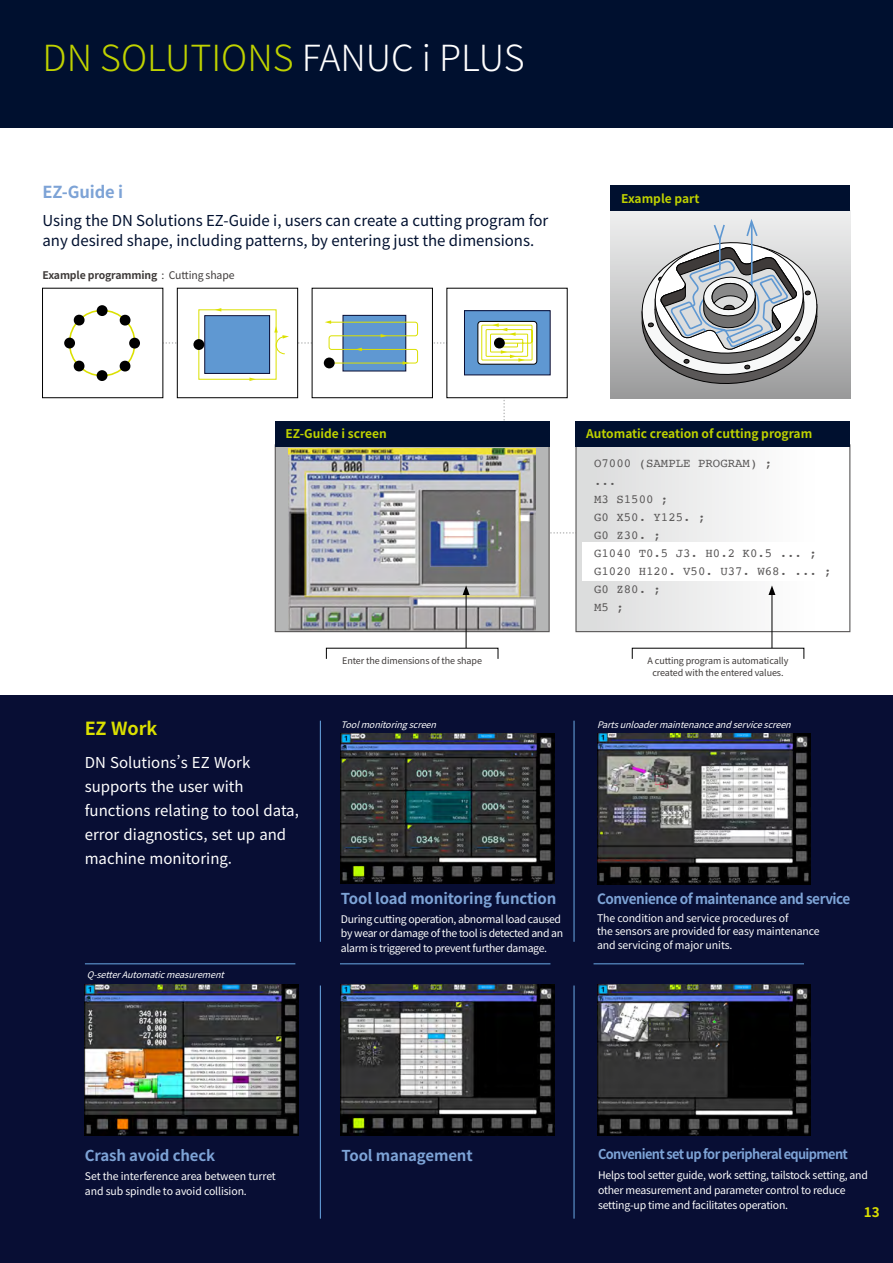
<style>
.page{position:relative;width:893px;height:1263px;background:#fff}
.page>*{position:absolute;margin:0;border:0;box-sizing:border-box;transform-origin:0 0}
.t1{font:300 36px "Noto Sans KR";color:#bfd200}
.t2{font:700 18px "Noto Sans KR";letter-spacing:-.01em;color:#dbe000}
.t3{font:700 16.5px "Noto Sans KR";letter-spacing:-.01em;color:#7da3d6}
.t4{font:15px/19.5px "Noto Sans KR";color:#00102f}
.t5{font:15px/24px "Noto Sans KR";color:#fff}
.t6{font:700 15px "Noto Sans KR";letter-spacing:-.01em;color:#7da3d6}
.t7{font:700 14.25px "Noto Sans KR";letter-spacing:-.035em;color:#7da3d6;scale:.95 1}
.t8{font:700 13.5px "Noto Sans KR";letter-spacing:-.05em;color:#7da3d6;scale:.95 1}
.t9{font:700 13.5px "Noto Sans KR";color:#dbe000}
.t10{font:12.3px/18px "Courier";color:#595757}
.t11{font:700 12px "Noto Sans KR";color:#bfd200}
.t12{font:10.5px/15px "Noto Sans KR";letter-spacing:-.02em;color:#fff}
.t13{font:700 10.5px "Noto Sans KR";letter-spacing:-.015em;color:#3e3a39}
.t14{font:italic 9px "Noto Sans KR";color:#fff}
.t15{font:9px/12px "Noto Sans KR";letter-spacing:-.01em;color:#3e3a39;text-align:center}
.s1{color:#fff}
.s2{font-weight:400}
</style>
<div class="page">
<div style="left:0;top:0;width:893px;height:127px;background:#00102f"></div>
<svg style="left:550px;top:532px;width:24px;height:2px"></svg>
<svg style="left:503px;top:398px;width:2px;height:23px"></svg>
<div style="left:69px;top:310px;width:67px;height:66px;border:2px solid #dbe000;border-radius:50%"></div>
<div style="left:97px;top:305px;width:11px;height:11px;background:#000;border-radius:50%"></div>
<svg style="left:73px;top:314px;width:12px;height:12px"></svg>
<div style="left:64px;top:338px;width:11px;height:10px;background:#000;border-radius:50%"></div>
<svg style="left:73px;top:360px;width:12px;height:12px"></svg>
<div style="left:97px;top:370px;width:10px;height:11px;background:#000;border-radius:50%"></div>
<svg style="left:119px;top:360px;width:12px;height:12px"></svg>
<div style="left:129px;top:338px;width:11px;height:11px;background:#000;border-radius:50%"></div>
<svg style="left:119px;top:314px;width:12px;height:12px"></svg>
<div style="left:42px;top:288px;width:121px;height:110px;border:1px solid #000"></div>
<div style="left:205px;top:316px;width:65px;height:57px;background:#5f98d2"></div>
<div style="left:204px;top:315px;width:66px;height:59px;border:1px solid #0a0e34"></div>
<svg style="left:215px;top:308px;width:6px;height:4px"></svg>
<svg style="left:249px;top:378px;width:7px;height:3px"></svg>
<div style="left:177px;top:288px;width:121px;height:110px;border:1px solid #000"></div>
<div style="left:343px;top:315px;width:63px;height:56px;background:#5f98d2"></div>
<div style="left:343px;top:315px;width:63px;height:56px;border:1px solid #0a0e34"></div>
<div style="left:324px;top:358px;width:11px;height:10px;background:#000;border-radius:50%"></div>
<svg style="left:161px;top:320px;width:284px;height:45px"></svg>
<div style="left:312px;top:288px;width:121px;height:110px;border:1px solid #000"></div>
<div style="left:464px;top:311px;width:86px;height:64px;background:#5f98d2"></div>
<div style="left:464px;top:310px;width:87px;height:65px;border:1px solid #0a0e34"></div>
<div style="left:478px;top:321px;width:59px;height:43px;background:#fff;border-radius:3px"></div>
<div style="left:477px;top:321px;width:60px;height:44px;border:1px solid #000;border-radius:3px"></div>
<svg style="left:481px;top:323px;width:52px;height:39px"></svg>
<div style="left:576px;top:445px;width:274px;height:187px;background:linear-gradient(to right,#dbdcdc,#fff)"></div>
<div style="left:575px;top:444px;width:275px;height:188px;border:1px solid #595757"></div>
<div style="left:275px;top:445px;width:274px;height:187px;background:#b5b6b6"></div>
<img style="left:289px;top:448px;width:247px;height:182px">
<div style="left:275px;top:444px;width:275px;height:188px;border:1px solid #595757"></div>
<div style="left:583px;top:542px;width:260px;height:39px;background:#fff"></div>
<hr style="left:772px;top:593px;width:1px;height:55px;background:#000">
<svg style="left:768px;top:585px;width:7px;height:10px"></svg>
<hr style="left:466px;top:593px;width:1px;height:55px;background:#000">
<svg style="left:463px;top:585px;width:7px;height:10px"></svg>
<div style="left:575px;top:421px;width:275px;height:26px;background:#00102f"></div>
<div style="left:275px;top:421px;width:275px;height:26px;background:#00102f"></div>
<div style="left:610px;top:210px;width:240px;height:188px;background:linear-gradient(to bottom,#f1f2f2,#9c9c9d)"></div>
<svg style="left:629px;top:216px;width:200px;height:177px"></svg>
<div style="left:610px;top:185px;width:240px;height:25px;background:#00102f"></div>
<div style="left:0;top:695px;width:893px;height:568px;background:#080e34"></div>
<img style="left:341px;top:733px;width:213px;height:151px">
<img style="left:597px;top:733px;width:213px;height:151px">
<img style="left:597px;top:985px;width:214px;height:151px">
<img style="left:85px;top:985px;width:214px;height:151px">
<img style="left:341px;top:985px;width:214px;height:151px">
<hr style="left:320px;top:721px;width:1px;height:221px;background:#5f98d2">
<hr style="left:573px;top:721px;width:2px;height:221px;background:#5f98d2">
<hr style="left:320px;top:985px;width:1px;height:233px;background:#5f98d2">
<hr style="left:573px;top:985px;width:2px;height:233px;background:#5f98d2">
<hr style="left:85px;top:963px;width:210px;height:1px;background:#5f98d2">
<hr style="left:340px;top:963px;width:210px;height:1px;background:#5f98d2">
<hr style="left:593px;top:963px;width:211px;height:1px;background:#5f98d2">
<h1 class="t1" style="left:43px;top:38px;width:484px">DN SOLUTIONS <span class="s1">FANUC i PLUS</span></h1>
<h3 class="t3" style="left:43px;top:183px;width:82px">EZ-Guide i</h3>
<h3 class="t4" style="left:43px;top:211px;width:507px">Using the DN Solutions EZ-Guide i, users can create a cutting program for any desired shape, including patterns, by entering just the dimensions.</h3>
<p class="t13" style="left:43px;top:270px;width:194px">Example programming <span class="s2">: Cutting shape</span></p>
<p class="t11" style="left:621px;top:192px;width:80px">Example part</p>
<p class="t11" style="left:285px;top:427px;width:103px">EZ-Guide i screen</p>
<p class="t15" style="left:342px;top:655px;width:141px">Enter the dimensions of the shape</p>
<p class="t11" style="left:586px;top:427px;width:228px">Automatic creation of cutting program</p>
<p class="t10" style="left:594px;top:454px;width:239px">O7000 (SAMPLE PROGRAM) ;<br>...<br>M3 S1500 ;<br>G0 X50. Y125. ;<br>G0 Z30. ;<br>G1040 T0.5 J3. H0.2 K0.5 ... ;<br>G1020 H120. V50. U37. W68. ... ;<br>G0 Z80. ;<br>M5 ;</p>
<p class="t15" style="left:647px;top:655px;width:142px">A cutting program is automatically created with the entered values.</p>
<h2 class="t2" style="left:85px;top:718px;width:74px">EZ Work</h2>
<h3 class="t5" style="left:85px;top:750px;width:216px">DN Solutions’s EZ Work supports the user with functions relating to tool data, error diagnostics, set up and machine monitoring.</h3>
<p class="t14" style="left:87px;top:969px;width:145px">Q-setterAutomaticmeasurement</p>
<p class="t14" style="left:341px;top:719px;width:103px">Toolmonitoringscreen</p>
<p class="t14" style="left:597px;top:719px;width:202px">Partsunloadermaintenanceandservicescreen</p>
<h3 class="t6" style="left:341px;top:890px;width:217px">Tool load monitoring function</h3>
<p class="t12" style="left:341px;top:912px;width:224px;line-height:14.2px">During cutting operation, abnormal load caused by wear or damage of the tool is detected and an alarm is triggered to prevent further damage.</p>
<h3 class="t7" style="left:597px;top:891px;width:268px">Convenience of maintenance and service</h3>
<p class="t12" style="left:597px;top:911px;width:224px;line-height:13.5px">The condition and service procedures of<br>the sensors are provided for easy maintenance and servicing of major units.</p>
<h3 class="t6" style="left:85px;top:1147px;width:132px">Crash avoid check</h3>
<p class="t12" style="left:85px;top:1169px;width:193px">Set the interference area between turret and sub spindle to avoid collision.</p>
<h3 class="t6" style="left:341px;top:1147px;width:133px">Tool management</h3>
<p class="t8" style="left:598px;top:1147px;width:265px">Convenient set up for peripheral equipment</p>
<p class="t12" style="left:598px;top:1167px;width:271px">Helps tool setter guide, work setting, tailstock setting, and other measurement and parameter control to reduce setting-up time and facilitates operation.</p>
<p class="t9" style="left:864px;top:1205px;width:17px">13</p>
</div>
